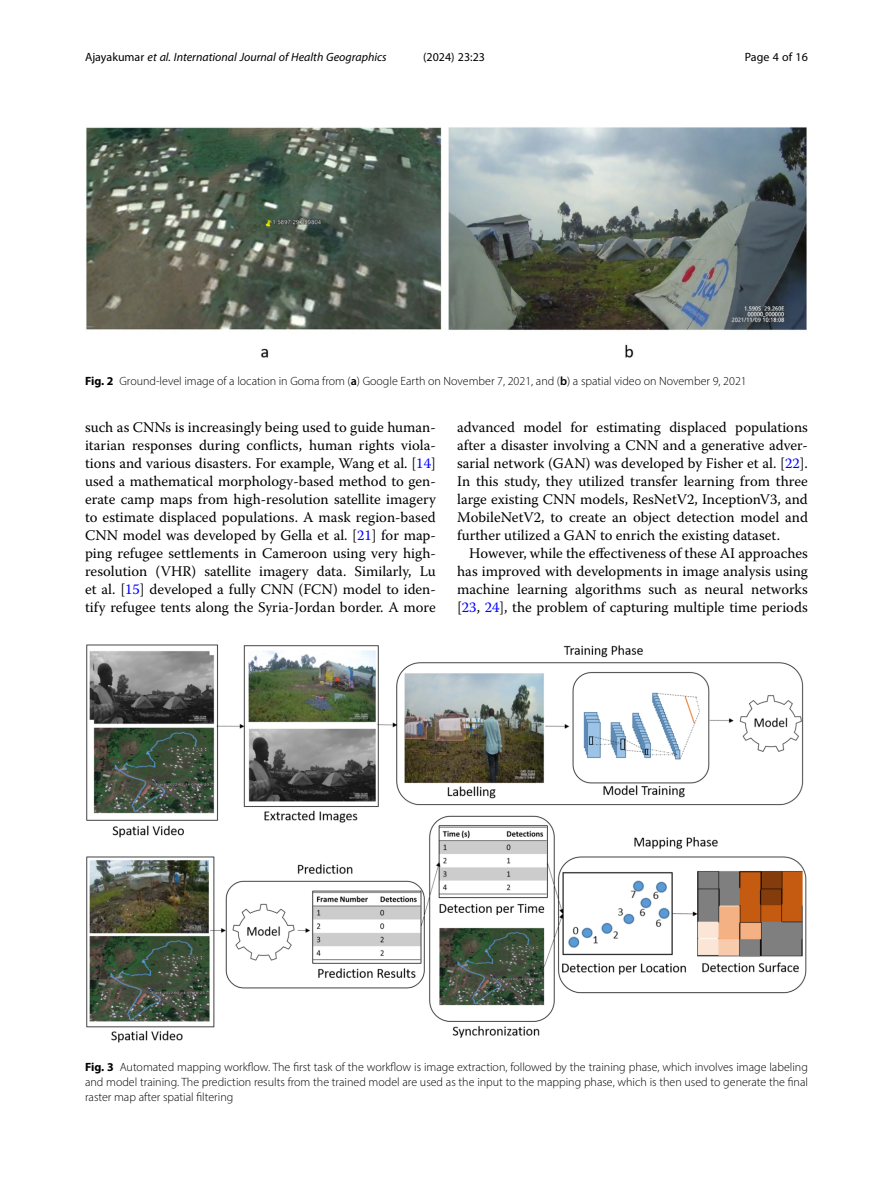
<style>
.page{position:relative;width:893px;height:1191px;background:#fff}
.page>*{position:absolute;margin:0;border:0;box-sizing:border-box;transform-origin:0 0}
.Body_Text_Indent{font:14.7px/18px "Warnock Pro";color:#000;text-align:justify}
.Figure_Caption{font:300 12px/15px "Myriad Pro";color:#000;text-align:justify}
.t1{font:italic 12px "Myriad Pro";color:#000}
.t2{font:12px "Myriad Pro";color:#000}
.s1{font-style:normal}
.s2{font-weight:700}
.s3{font-weight:600}
.s4{color:#00f}
</style>
<div class="page">
<img style="left:86px;top:644px;width:721px;height:399px">
<img style="left:86px;top:127px;width:721px;height:231px">
<p class="t1" style="left:85px;top:50px;width:303px"><span class="s1">Ajayakumar</span> et al. International Journal of Health Geographics</p>
<p class="t2" style="left:423px;top:50px;width:63px">(2024) 23:23</p>
<p class="t2" style="left:745px;top:50px;width:65px">Page 4 of 16</p>
<p class="Figure_Caption" style="left:85px;top:374px;width:663px"><span class="s2">Fig. 2</span> Ground-level image of a location in Goma from (<span class="s3">a</span>) Google Earth on November 7, 2021, and (<span class="s3">b</span>) a spatial video on November 9, 2021</p>
<p class="Body_Text_Indent" style="left:85px;top:418px;width:352px">such as CNNs is increasingly being used to guide human&shy;itarian responses during conflicts, human rights viola&shy;tions and various disasters. For example, Wang et al. [<span class="s4">14</span>] used a mathematical morphology-based method to gen&shy;erate camp maps from high-resolution satellite imagery to estimate displaced populations. A mask region-based CNN model was developed by Gella et al. [<span class="s4">21</span>] for map&shy;ping refugee settlements in Cameroon using very high&shy;resolution (VHR) satellite imagery data. Similarly, Lu et al. [<span class="s4">15</span>] developed a fully CNN (FCN) model to iden&shy;tify refugee tents along the Syria-Jordan border. A more</p>
<p class="Body_Text_Indent" style="left:457px;top:418px;width:352px">advanced model for estimating displaced populations after a disaster involving a CNN and a generative adver&shy;sarial network (GAN) was developed by Fisher et al. [<span class="s4">22</span>].<br>In this study, they utilized transfer learning from three large existing CNN models, ResNetV2, InceptionV3, and MobileNetV2, to create an object detection model and further utilized a GAN to enrich the existing dataset.</p>
<p class="Body_Text_Indent" style="left:457px;top:544px;width:352px;text-indent:12px">However, while the effectiveness of these AI approaches has improved with developments in image analysis using machine learning algorithms such as neural networks [<span class="s4">23</span>, <span class="s4">24</span>], the problem of capturing multiple time periods</p>
<p class="Figure_Caption" style="left:85px;top:1059px;width:724px"><span class="s2">Fig. 3</span> Automated mapping workflow. The first task of the workflow is image extraction, followed by the training phase, which involves image labeling and model training. The prediction results from the trained model are used as the input to the mapping phase, which is then used to generate the final raster map after spatial filtering</p>
</div>
